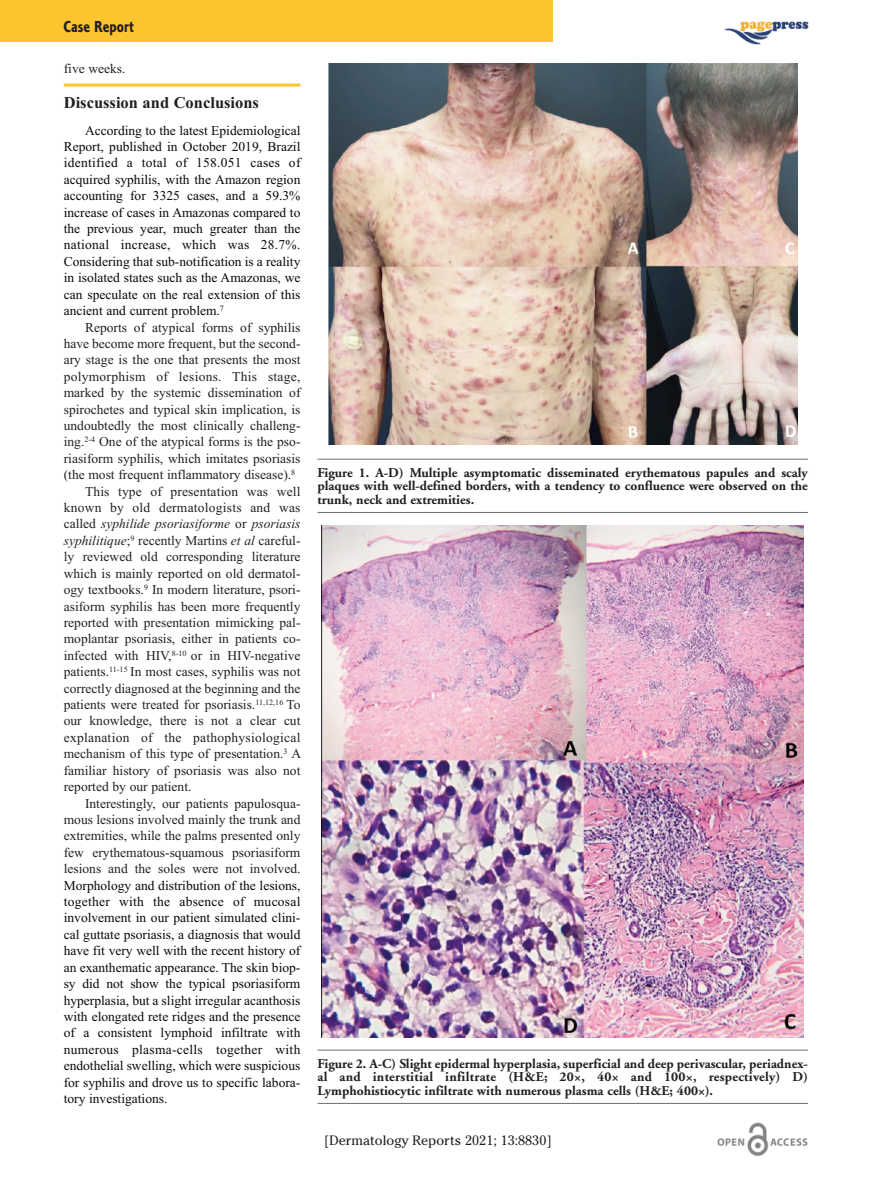
<style>
.page{position:relative;width:893px;height:1191px;background:#fff}
.page>*{position:absolute;margin:0;border:0;box-sizing:border-box;transform-origin:0 0}
.t1{font:700 16.5px "Times New Roman";color:#231f20}
.t2{font:16.5px "Corinthian Bold Condensed Plain";color:#231f20}
.t3{font:13.5px "Times New Roman";color:#231f20}
.t4{font:13.5px/16.4px "Times New Roman";color:#0b080b;text-align:justify}
.t5{font:700 13.5px/13.5px "Adobe Garamond";color:#231f20;text-align:justify}
.t6{font:13.5px "Times New Roman";letter-spacing:.02em;color:#231f20}
.t7{font:italic 13.5px "Times New Roman";color:#231f20}
.t8{font:13.5px "Cheltenham";color:#231f20}
.s1{font-style:normal}
.s2{font-style:italic}
</style>
<div class="page">
<hr style="left:64px;top:84px;width:236px;height:3px;background:#fec430">
<div style="left:0;top:0;width:553px;height:42px;background:#fec430"></div>
<img style="left:717px;top:1123px;width:91px;height:33px">
<img style="left:724px;top:21px;width:85px;height:23px">
<hr style="left:317px;top:459px;width:491px;height:1px;background:#6c6d70">
<hr style="left:317px;top:512px;width:491px;height:1px;background:#6c6d70">
<img style="left:328px;top:64px;width:469px;height:380px">
<hr style="left:317px;top:1049px;width:491px;height:1px;background:#6c6d70">
<hr style="left:317px;top:1103px;width:491px;height:1px;background:#6c6d70">
<img style="left:321px;top:525px;width:483px;height:513px">
<p class="t2" style="left:63px;top:21px;width:72px">Case Report</p>
<p class="t3" style="left:64px;top:61px;width:63px">five weeks.</p>
<p class="t1" style="left:64px;top:92px;width:197px">Discussion and Conclusions</p>
<p class="t4" style="left:64px;top:122px;width:238px;text-indent:21px">According to the latest Epidemiological Report, published in October 2019, Brazil identified a total of 158.051 cases of acquired syphilis, with the Amazon region accounting for 3325 cases, and a 59.3% increase of cases in Amazonas compared to the previous year, much greater than the national increase, which was 28.7%.<br>Considering that sub-notification is a reality in isolated states such as the Amazonas, we can speculate on the real extension of this ancient and current problem.<sup>7</sup></p>
<p class="t3" style="left:85px;top:319px;width:217px">Reports of atypical forms of syphilis</p>
<p class="t3" style="left:64px;top:335px;width:238px">have become more frequent, but the second-</p>
<p class="t3" style="left:64px;top:352px;width:238px">ary stage is the one that presents the most</p>
<p class="t6" style="left:64px;top:368px;width:238px">polymorphism of lesions. This stage,</p>
<p class="t3" style="left:64px;top:384px;width:238px">marked by the systemic dissemination of</p>
<p class="t3" style="left:64px;top:401px;width:238px">spirochetes and typical skin implication, is</p>
<p class="t3" style="left:64px;top:417px;width:238px">undoubtedly the most clinically challeng-</p>
<p class="t3" style="left:64px;top:434px;width:238px">ing.<sup>2-4</sup> One of the atypical forms is the pso-</p>
<p class="t3" style="left:64px;top:450px;width:238px">riasiform syphilis, which imitates psoriasis</p>
<p class="t3" style="left:64px;top:467px;width:233px">(the most frequent inflammatory disease).<sup>8</sup></p>
<p class="t3" style="left:85px;top:483px;width:217px">This type of presentation was well</p>
<p class="t6" style="left:64px;top:499px;width:238px">known by old dermatologists and was</p>
<p class="t7" style="left:64px;top:516px;width:238px"><span class="s1">called</span> syphilide psoriasiforme <span class="s1">or</span> psoriasis</p>
<p class="t3" style="left:64px;top:532px;width:238px"><span class="s2">syphilitique</span>;<sup>9</sup> recently Martins <span class="s2">et al</span> careful-</p>
<p class="t3" style="left:64px;top:549px;width:238px">ly reviewed old corresponding literature</p>
<p class="t3" style="left:64px;top:565px;width:238px">which is mainly reported on old dermatol-</p>
<p class="t3" style="left:64px;top:581px;width:238px">ogy textbooks.<sup>9</sup> In modern literature, psori-</p>
<p class="t3" style="left:64px;top:598px;width:238px">asiform syphilis has been more frequently</p>
<p class="t3" style="left:64px;top:614px;width:238px">reported with presentation mimicking pal-</p>
<p class="t3" style="left:64px;top:631px;width:238px">moplantar psoriasis, either in patients co-</p>
<p class="t3" style="left:64px;top:647px;width:238px">infected with HIV,<sup>8-10</sup> or in HIV-negative</p>
<p class="t3" style="left:64px;top:663px;width:238px">patients.<sup>11-15</sup> In most cases, syphilis was not</p>
<p class="t3" style="left:64px;top:680px;width:238px">correctly diagnosed at the beginning and the</p>
<p class="t3" style="left:64px;top:696px;width:238px">patients were treated for psoriasis.<sup>11,12,16</sup> To</p>
<p class="t3" style="left:64px;top:713px;width:238px">our knowledge, there is not a clear cut</p>
<p class="t6" style="left:64px;top:729px;width:238px">explanation of the pathophysiological</p>
<p class="t3" style="left:64px;top:745px;width:239px">mechanism of this type of presentation.<sup>3</sup> A</p>
<p class="t3" style="left:64px;top:762px;width:238px">familiar history of psoriasis was also not</p>
<p class="t3" style="left:64px;top:778px;width:129px">reported by our patient.</p>
<p class="t3" style="left:85px;top:795px;width:217px">Interestingly, our patients papulosqua-</p>
<p class="t3" style="left:64px;top:811px;width:238px">mous lesions involved mainly the trunk and</p>
<p class="t3" style="left:64px;top:828px;width:238px">extremities, while the palms presented only</p>
<p class="t3" style="left:64px;top:844px;width:238px">few erythematous-squamous psoriasiform</p>
<p class="t3" style="left:64px;top:860px;width:238px">lesions and the soles were not involved.</p>
<p class="t4" style="left:64px;top:876px;width:238px">Morphology and distribution of the lesions, together with the absence of mucosal involvement in our patient simulated clini&shy;cal guttate psoriasis, a diagnosis that would have fit very well with the recent history of an exanthematic appearance. The skin biop&shy;sy did not show the typical psoriasiform hyperplasia, but a slight irregular acanthosis with elongated rete ridges and the presence of a consistent lymphoid infiltrate with numerous plasma-cells together with endothelial swelling, which were suspicious for syphilis and drove us to specific labora&shy;tory investigations.</p>
<p class="t5" style="left:317px;top:467px;width:492px">Figure 1. A-D) Multiple asymptomatic disseminated erythematous papules and scaly plaques with well-defined borders, with a tendency to confluence were observed on the trunk, neck and extremities.</p>
<p class="t5" style="left:317px;top:1057px;width:492px">Figure 2. A-C) Slight epidermal hyperplasia, superficial and deep perivascular, periadnex&shy;al and interstitial infiltrate (H&amp;E; 20×, 40× and 100×, respectively) D)<br>Lymphohistiocytic infiltrate with numerous plasma cells (H&amp;E; 400×).</p>
<p class="t8" style="left:324px;top:1132px;width:229px">[Dermatology Reports 2021; 13:8830]</p>
</div>
